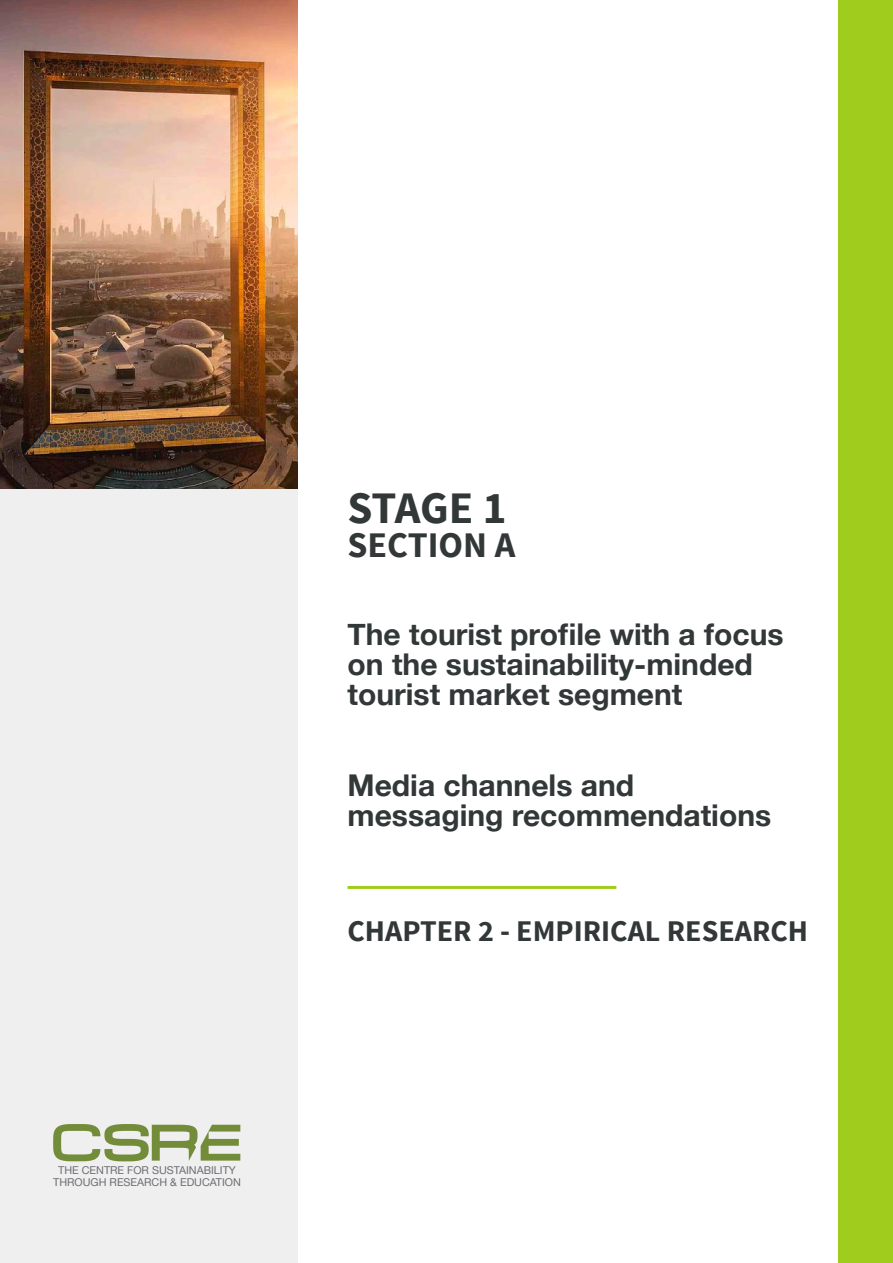
<style>
.page{position:relative;width:893px;height:1263px;background:#fff}
.page>*{position:absolute;margin:0;border:0;box-sizing:border-box;transform-origin:0 0}
.Headline_Text_-_Alig{font:700 45px "Source Sans Pro";letter-spacing:-.015em;color:#323738}
.Headline_Text_-_Alig-2{font:700 36px "Source Sans Pro";color:#323738}
.Headline_Text_-_Alig-3{font:700 30px/30px "Helvetica Neue";color:#323738}
.Headline_Text_-_Alig-4{font:700 30px "Source Sans Pro";color:#323738}
.t1{font:10.8px/12.1px "Helvetica Neue";color:#6d6d72;text-align:center}
</style>
<div class="page">
<div style="left:0;top:0;width:298px;height:1263px;background:#efefef"></div>
<img style="left:0;top:0;width:298px;height:488px">
<svg style="left:53px;top:1124px;width:187px;height:37px"></svg>
<div style="left:838px;top:0;width:55px;height:1263px;background:#a0cd1d"></div>
<hr style="left:348px;top:886px;width:268px;height:3px;background:#a0cd1d">
<p class="t1" style="left:53px;top:1164px;width:189px">THE CENTRE FOR SUSTAINABILITY<br>THROUGH RESEARCH &amp; EDUCATION</p>
<p class="Headline_Text_-_Alig" style="left:348px;top:479px;width:161px">STAGE 1</p>
<p class="Headline_Text_-_Alig-2" style="left:348px;top:522px;width:169px">SECTION A</p>
<p class="Headline_Text_-_Alig-3" style="left:348px;top:620px;width:438px">The tourist profile with a focus on the sustainability-minded tourist market segment</p>
<p class="Headline_Text_-_Alig-3" style="left:348px;top:771px;width:425px">Media channels and messaging recommendations</p>
<p class="Headline_Text_-_Alig-4" style="left:348px;top:912px;width:462px">CHAPTER 2 - EMPIRICAL RESEARCH</p>
</div>
